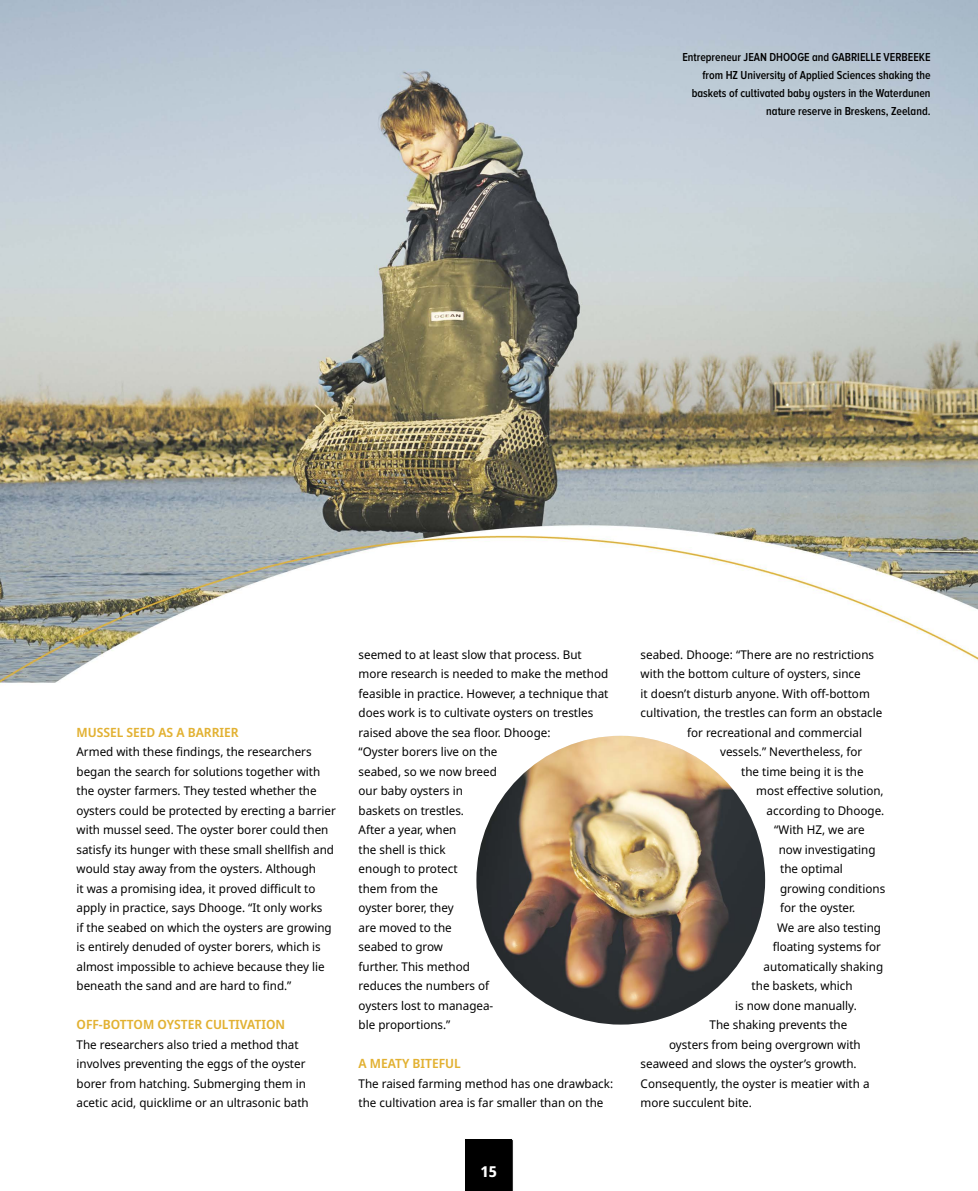
<style>
.page{position:relative;width:978px;height:1191px;background:#fff}
.page>*{position:absolute;margin:0;border:0;box-sizing:border-box;transform-origin:0 0}
.t1{font:700 15px "Noto Sans Display";color:#fff}
.Tussenkopje{font:600 12.75px "Noto Sans Display";color:#e2b132}
.Broodtekst{font:12px/19.5px "Noto Sans";color:#000}
.Bijschrift{font:600 12px/18px "Proxima Nova A Cond";color:#000;text-align:right}
</style>
<div class="page">
<img style="left:0;top:0;width:978px;height:1191px">
<img style="left:476px;top:736px;width:289px;height:288px;border-radius:144px">
<div style="left:466px;top:1140px;width:46px;height:51px;background:#000"></div>
<p class="Bijschrift" style="left:682px;top:48px;width:250px">Entrepreneur JEAN DHOOGE and GABRIELLE VERBEEKE from HZ University of Applied Sciences shaking the baskets of cultivated baby oysters in the Waterdunen nature reserve in Breskens, Zeeland.</p>
<h2 class="Tussenkopje" style="left:77px;top:723px;width:164px">MUSSEL SEED AS A BARRIER</h2>
<p class="Broodtekst" style="left:77px;top:742px;width:261px">Armed with these findings, the researchers began the search for solutions together with the oyster farmers. They tested whether the oysters could be protected by erecting a barrier with mussel seed. The oyster borer could then satisfy its hunger with these small shellfish and would stay away from the oysters. Although<br>it was a promising idea, it proved difficult to apply in practice, says Dhooge. “It only works<br>if the seabed on which the oysters are growing is entirely denuded of oyster borers, which is almost impossible to achieve because they lie beneath the sand and are hard to find.”</p>
<h2 class="Tussenkopje" style="left:77px;top:1015px;width:210px">OFF-BOTTOM OYSTER CULTIVATION</h2>
<p class="Broodtekst" style="left:77px;top:1035px;width:234px">The researchers also tried a method that involves preventing the eggs of the oyster borer from hatching. Submerging them in acetic acid, quicklime or an ultrasonic bath</p>
<p class="Broodtekst" style="left:359px;top:645px;width:251px">seemed to at least slow that process. But more research is needed to make the method feasible in practice. However, a technique that does work is to cultivate oysters on trestles raised above the sea floor. Dhooge:<br>“Oyster borers live on the<br>seabed, so we now breed<br>our baby oysters in<br>baskets on trestles.<br>After a year, when<br>the shell is thick<br>enough to protect<br>them from the<br>oyster borer, they<br>are moved to the<br>seabed to grow<br>further. This method<br>reduces the numbers of<br>oysters lost to managea-<br>ble proportions.”</p>
<h2 class="Tussenkopje" style="left:359px;top:1054px;width:104px">A MEATY BITEFUL</h2>
<p class="Broodtekst" style="left:359px;top:1074px;width:256px">The raised farming method has one drawback: the cultivation area is far smaller than on the</p>
<p class="t1" style="left:481px;top:1161px;width:17px">15</p>
<p class="Broodtekst" style="left:641px;top:645px;width:235px">seabed. Dhooge: “There are no restrictions</p>
<p class="Broodtekst" style="left:641px;top:664px;width:222px">with the bottom culture of oysters, since</p>
<p class="Broodtekst" style="left:641px;top:684px;width:231px">it doesn’t disturb anyone. With off-bottom</p>
<p class="Broodtekst" style="left:641px;top:703px;width:243px">cultivation, the trestles can form an obstacle</p>
<p class="Broodtekst" style="left:687px;top:723px;width:176px">for recreational and commercial</p>
<p class="Broodtekst" style="left:720px;top:742px;width:144px">vessels.” Nevertheless, for</p>
<p class="Broodtekst" style="left:741px;top:762px;width:124px">the time being it is the</p>
<p class="Broodtekst" style="left:756px;top:781px;width:129px">most effective solution,</p>
<p class="Broodtekst" style="left:767px;top:801px;width:119px">according to Dhooge.</p>
<p class="Broodtekst" style="left:774px;top:820px;width:92px">“With HZ, we are</p>
<p class="Broodtekst" style="left:779px;top:840px;width:98px">now investigating</p>
<p class="Broodtekst" style="left:780px;top:859px;width:64px">the optimal</p>
<p class="Broodtekst" style="left:780px;top:879px;width:107px">growing conditions</p>
<p class="Broodtekst" style="left:780px;top:898px;width:77px">for the oyster.</p>
<p class="Broodtekst" style="left:777px;top:918px;width:105px">We are also testing</p>
<p class="Broodtekst" style="left:773px;top:937px;width:110px">floating systems for</p>
<p class="Broodtekst" style="left:764px;top:957px;width:121px">automatically shaking</p>
<p class="Broodtekst" style="left:752px;top:976px;width:103px">the baskets, which</p>
<p class="Broodtekst" style="left:735px;top:996px;width:123px">is now done manually.</p>
<p class="Broodtekst" style="left:710px;top:1015px;width:139px">The shaking prevents the</p>
<p class="Broodtekst" style="left:669px;top:1035px;width:193px">oysters from being overgrown with</p>
<p class="Broodtekst" style="left:641px;top:1054px;width:218px">seaweed and slows the oyster’s growth.</p>
<p class="Broodtekst" style="left:641px;top:1074px;width:230px">Consequently, the oyster is meatier with a</p>
<p class="Broodtekst" style="left:641px;top:1093px;width:113px">more succulent bite.</p>
</div>
